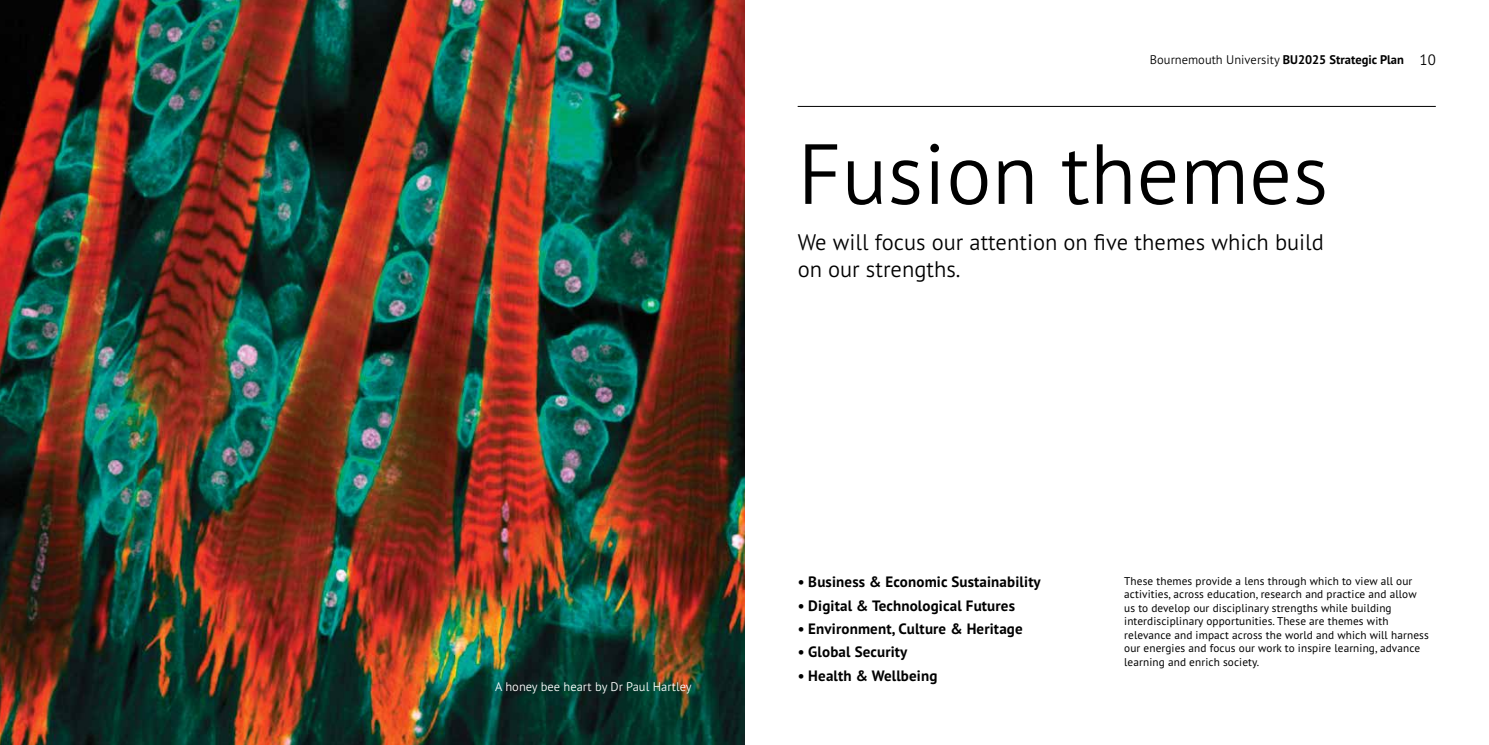
<style>
.page{position:relative;width:1489px;height:745px;background:#fff}
.page>*{position:absolute;margin:0;border:0;box-sizing:border-box;transform-origin:0 0}
.t1{font:300 85px "PT Sans Pro";color:#000}
.t2{font:300 22.5px/27px "PT Sans Pro";color:#000}
.t3{font:700 15px "PT Sans Pro";letter-spacing:.01em;color:#000}
.t4{font:300 12.5px "PT Sans Pro";color:#000}
.t5{font:300 12.5px "PT Sans Pro";color:#fff}
.t6{font:11.25px/13.5px "PT Sans Pro";letter-spacing:.01em;color:#000}
.s1{font-weight:700}
.s2{font-size:15px}
</style>
<div class="page">
<img style="left:0;top:0;width:744px;height:744px">
<hr style="left:797px;top:106px;width:638px;height:1px;background:#000">
<p class="t4" style="left:1149px;top:51px;width:287px">Bournemouth University <span class="s1">BU2025 Strategic Plan</span> <span class="s2">10</span></p>
<h2 class="t1" style="left:797px;top:119px;width:532px">Fusion themes</h2>
<p class="t2" style="left:797px;top:227px;width:528px">We will focus our attention on fve themes which build on our strengths.</p>
<p class="t5" style="left:495px;top:677px;width:198px">A honey bee heart by Dr Paul Hartley</p>
<p class="t3" style="left:797px;top:572px;width:244px">• Business &amp; Economic Sustainability</p>
<p class="t6" style="left:1124px;top:573px;width:294px">These themes provide a lens through which to view all our activities, across education, research and practice and allow</p>
<p class="t3" style="left:797px;top:595px;width:219px">• Digital &amp; Technological Futures</p>
<p class="t6" style="left:1124px;top:600px;width:269px">us to develop our disciplinary strengths while building interdisciplinary opportunities. These are themes with</p>
<p class="t3" style="left:797px;top:618px;width:226px">• Environment, Culture &amp; Heritage</p>
<p class="t6" style="left:1124px;top:627px;width:306px">relevance and impact across the world and which will harness our energies and focus our work to inspire learning, advance</p>
<p class="t3" style="left:797px;top:642px;width:111px">• Global Security</p>
<p class="t6" style="left:1124px;top:654px;width:136px">learning and enrich society.</p>
<p class="t3" style="left:797px;top:665px;width:141px">• Health &amp; Wellbeing</p>
</div>
